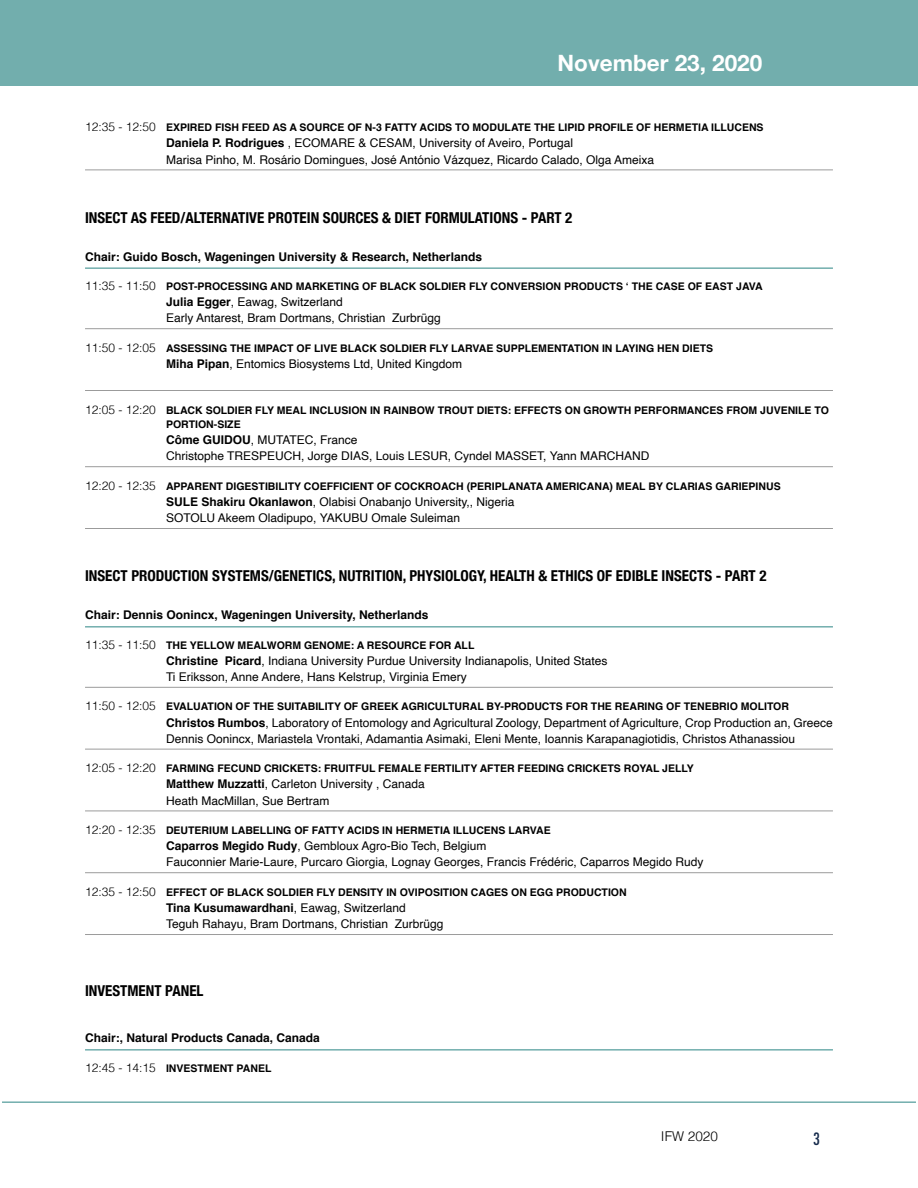
<style>
.page{position:relative;width:918px;height:1188px;background:#fff}
.page>*{position:absolute;margin:0;border:0;box-sizing:border-box;transform-origin:0 0}
.t1{font:700 22.5px "Helvetica Neue";color:#fff}
.t2{font:500 condensed 16.5px "Futura";color:#162b4c}
.t3{font:700 condensed 15px "Helvetica Neue";color:#000}
.t4{font:300 13.5px "Helvetica";color:#000}
.t5{font:12px/16.2px "Helvetica";color:#000}
.t6{font:700 12px "Helvetica";color:#000}
.t7{font:700 10.5px/14.4px "Helvetica";color:#000}
.s1{font-weight:300;font-size:12px}
.s2{font-weight:700}
</style>
<div class="page">
<hr style="left:2px;top:1101px;width:914px;height:2px;background:#72aead">
<div style="left:0;top:0;width:918px;height:85px;background:#72aead"></div>
<hr style="left:85px;top:170px;width:748px;height:1px;background:#9b9b9b">
<hr style="left:85px;top:267px;width:748px;height:2px;background:#72aead">
<hr style="left:85px;top:328px;width:748px;height:1px;background:#9b9b9b">
<hr style="left:85px;top:390px;width:748px;height:1px;background:#9b9b9b">
<hr style="left:85px;top:466px;width:748px;height:1px;background:#9b9b9b">
<hr style="left:85px;top:528px;width:748px;height:1px;background:#9b9b9b">
<hr style="left:85px;top:626px;width:748px;height:2px;background:#72aead">
<hr style="left:85px;top:687px;width:748px;height:1px;background:#9b9b9b">
<hr style="left:85px;top:749px;width:748px;height:1px;background:#9b9b9b">
<hr style="left:85px;top:811px;width:748px;height:1px;background:#9b9b9b">
<hr style="left:85px;top:872px;width:748px;height:1px;background:#9b9b9b">
<hr style="left:85px;top:934px;width:748px;height:1px;background:#9b9b9b">
<hr style="left:85px;top:1049px;width:748px;height:2px;background:#72aead">
<h1 class="t1" style="left:558px;top:45px;width:206px">November 23, 2020</h1>
<p class="t7" style="left:85px;top:120px;width:680px"><span class="s1">12:35 - 12:50</span> EXPIRED FISH FEED AS A SOURCE OF N-3 FATTY ACIDS TO MODULATE THE LIPID PROFILE OF HERMETIA ILLUCENS</p>
<p class="t5" style="left:166px;top:135px;width:490px"><span class="s2">Daniela P. Rodrigues</span> , ECOMARE &amp; CESAM, University of Aveiro, Portugal<br>Marisa Pinho, M. Rosário Domingues, José António Vázquez, Ricardo Calado, Olga Ameixa</p>
<p class="t3" style="left:85px;top:205px;width:489px">INSECT AS FEED/ALTERNATIVE PROTEIN SOURCES &amp; DIET FORMULATIONS - PART 2</p>
<p class="t6" style="left:85px;top:247px;width:398px">Chair: Guido Bosch, Wageningen University &amp; Research, Netherlands</p>
<p class="t7" style="left:85px;top:279px;width:679px"><span class="s1">11:35 - 11:50</span> POST-PROCESSING AND MARKETING OF BLACK SOLDIER FLY CONVERSION PRODUCTS ‘ THE CASE OF EAST JAVA</p>
<p class="t5" style="left:166px;top:294px;width:276px"><span class="s2">Julia Egger</span>, Eawag, Switzerland<br>Early Antarest, Bram Dortmans, Christian Zurbrügg</p>
<p class="t7" style="left:85px;top:341px;width:630px"><span class="s1">11:50 - 12:05</span> ASSESSING THE IMPACT OF LIVE BLACK SOLDIER FLY LARVAE SUPPLEMENTATION IN LAYING HEN DIETS</p>
<p class="t5" style="left:166px;top:356px;width:298px"><span class="s2">Miha Pipan</span>, Entomics Biosystems Ltd, United Kingdom</p>
<p class="t7" style="left:166px;top:403px;width:664px;text-indent:-81px"><span class="s1">12:05 - 12:20</span> BLACK SOLDIER FLY MEAL INCLUSION IN RAINBOW TROUT DIETS: EFFECTS ON GROWTH PERFORMANCES FROM JUVENILE TO<br>PORTION-SIZE</p>
<p class="t5" style="left:166px;top:432px;width:485px"><span class="s2">Côme GUIDOU</span>, MUTATEC, France<br>Christophe TRESPEUCH, Jorge DIAS, Louis LESUR, Cyndel MASSET, Yann MARCHAND</p>
<p class="t7" style="left:85px;top:479px;width:697px"><span class="s1">12:20 - 12:35</span> APPARENT DIGESTIBILITY COEFFICIENT OF COCKROACH (PERIPLANATA AMERICANA) MEAL BY CLARIAS GARIEPINUS</p>
<p class="t5" style="left:166px;top:494px;width:350px"><span class="s2">SULE Shakiru Okanlawon</span>, Olabisi Onabanjo University,, Nigeria<br>SOTOLU Akeem Oladipupo, YAKUBU Omale Suleiman</p>
<p class="t3" style="left:85px;top:563px;width:683px">INSECT PRODUCTION SYSTEMS/GENETICS, NUTRITION, PHYSIOLOGY, HEALTH &amp; ETHICS OF EDIBLE INSECTS - PART 2</p>
<p class="t6" style="left:85px;top:605px;width:345px">Chair: Dennis Oonincx, Wageningen University, Netherlands</p>
<p class="t7" style="left:85px;top:638px;width:391px"><span class="s1">11:35 - 11:50</span> THE YELLOW MEALWORM GENOME: A RESOURCE FOR ALL</p>
<p class="t5" style="left:166px;top:653px;width:443px"><span class="s2">Christine Picard</span>, Indiana University Purdue University Indianapolis, United States<br>Ti Eriksson, Anne Andere, Hans Kelstrup, Virginia Emery</p>
<p class="t7" style="left:85px;top:700px;width:706px"><span class="s1">11:50 - 12:05</span> EVALUATION OF THE SUITABILITY OF GREEK AGRICULTURAL BY-PRODUCTS FOR THE REARING OF TENEBRIO MOLITOR</p>
<p class="t5" style="left:166px;top:715px;width:668px"><span class="s2">Christos Rumbos</span>, Laboratory of Entomology and Agricultural Zoology, Department of Agriculture, Crop Production an, Greece<br>Dennis Oonincx, Mariastela Vrontaki, Adamantia Asimaki, Eleni Mente, Ioannis Karapanagiotidis, Christos Athanassiou</p>
<p class="t7" style="left:85px;top:761px;width:610px"><span class="s1">12:05 - 12:20</span> FARMING FECUND CRICKETS: FRUITFUL FEMALE FERTILITY AFTER FEEDING CRICKETS ROYAL JELLY</p>
<p class="t5" style="left:166px;top:776px;width:260px"><span class="s2">Matthew Muzzatti</span>, Carleton University , Canada<br>Heath MacMillan, Sue Bertram</p>
<p class="t7" style="left:85px;top:823px;width:467px"><span class="s1">12:20 - 12:35</span> DEUTERIUM LABELLING OF FATTY ACIDS IN HERMETIA ILLUCENS LARVAE</p>
<p class="t5" style="left:166px;top:838px;width:539px"><span class="s2">Caparros Megido Rudy</span>, Gembloux Agro-Bio Tech, Belgium<br>Fauconnier Marie-Laure, Purcaro Giorgia, Lognay Georges, Francis Frédéric, Caparros Megido Rudy</p>
<p class="t7" style="left:85px;top:885px;width:543px"><span class="s1">12:35 - 12:50</span> EFFECT OF BLACK SOLDIER FLY DENSITY IN OVIPOSITION CAGES ON EGG PRODUCTION</p>
<p class="t5" style="left:166px;top:900px;width:279px"><span class="s2">Tina Kusumawardhani</span>, Eawag, Switzerland<br>Teguh Rahayu, Bram Dortmans, Christian Zurbrügg</p>
<p class="t3" style="left:85px;top:978px;width:120px">INVESTMENT PANEL</p>
<p class="t6" style="left:85px;top:1028px;width:236px">Chair:, Natural Products Canada, Canada</p>
<p class="t7" style="left:85px;top:1061px;width:188px"><span class="s1">12:45 - 14:15</span> INVESTMENT PANEL</p>
<p class="t4" style="left:661px;top:1124px;width:59px">IFW 2020</p>
<h2 class="t2" style="left:813px;top:1129px;width:8px">3</h2>
</div>
